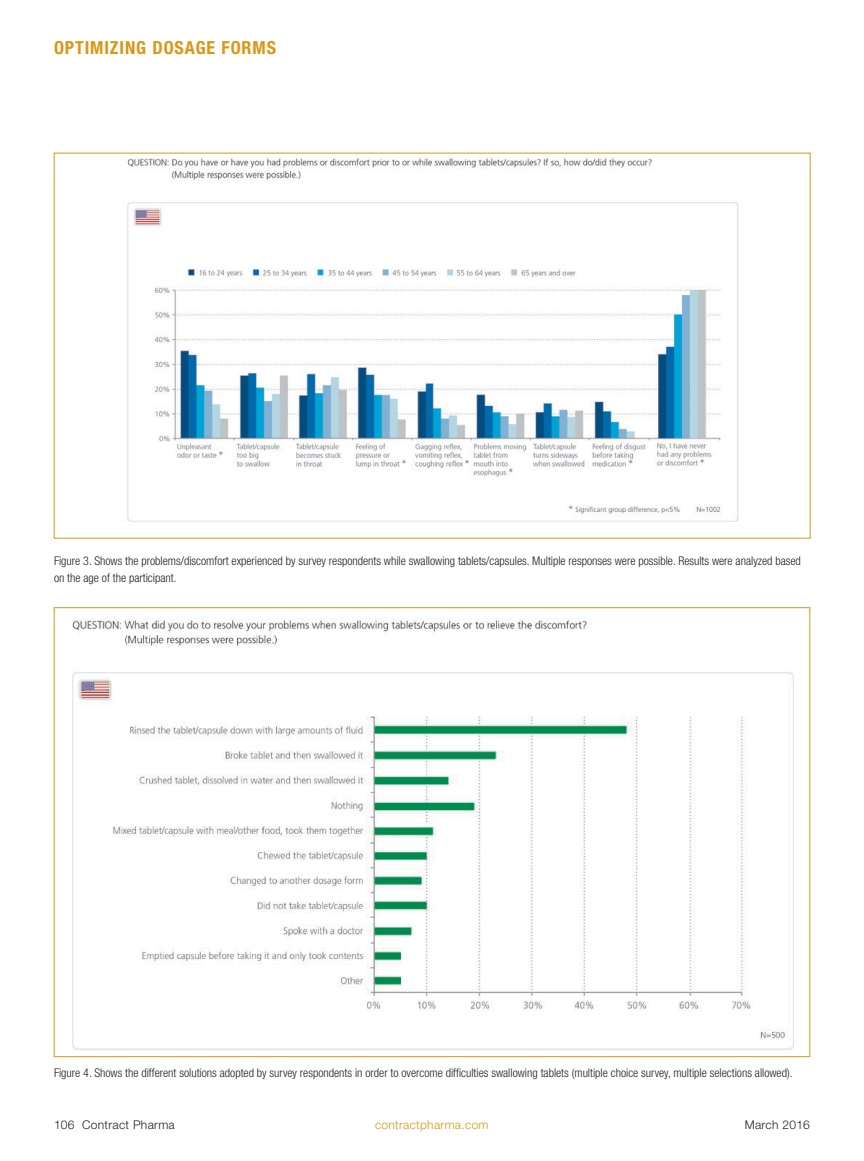
<style>
.page{position:relative;width:864px;height:1161px;background:#fff}
.page>*{position:absolute;margin:0;border:0;box-sizing:border-box;transform-origin:0 0}
.t1{font:700 condensed 18px "Helvetica Neue LT Std";letter-spacing:.05em;color:#db9615}
.t2{font:300 condensed 12px/16.5px "Helvetica Neue LT Std";color:#231f20}
.t3{font:300 12px "Helvetica Neue LT Std";letter-spacing:.025em;color:#231f20}
.t4{font:300 12px "Helvetica Neue LT Std";letter-spacing:.025em;color:#db9615}
</style>
<div class="page">
<img style="left:127px;top:157px;width:612px;height:365px">
<img style="left:72px;top:618px;width:722px;height:432px">
<h1 class="t1" style="left:54px;top:37px;width:224px">OPTIMIZING DOSAGE FORMS</h1>
<p class="t2" style="left:54px;top:553px;width:748px">Figure 3. Shows the problems/discomfort experienced by survey respondents while swallowing tablets/capsules. Multiple responses were possible. Results were analyzed based on the age of the participant.</p>
<p class="t2" style="left:54px;top:1064px;width:740px">Figure 4. Shows the different solutions adopted by survey respondents in order to overcome difficulties swallowing tablets (multiple choice survey, multiple selections allowed).</p>
<p class="t3" style="left:54px;top:1118px;width:122px">106 Contract Pharma</p>
<p class="t4" style="left:375px;top:1118px;width:115px">contractpharma.com</p>
<p class="t3" style="left:745px;top:1118px;width:67px">March 2016</p>
</div>
